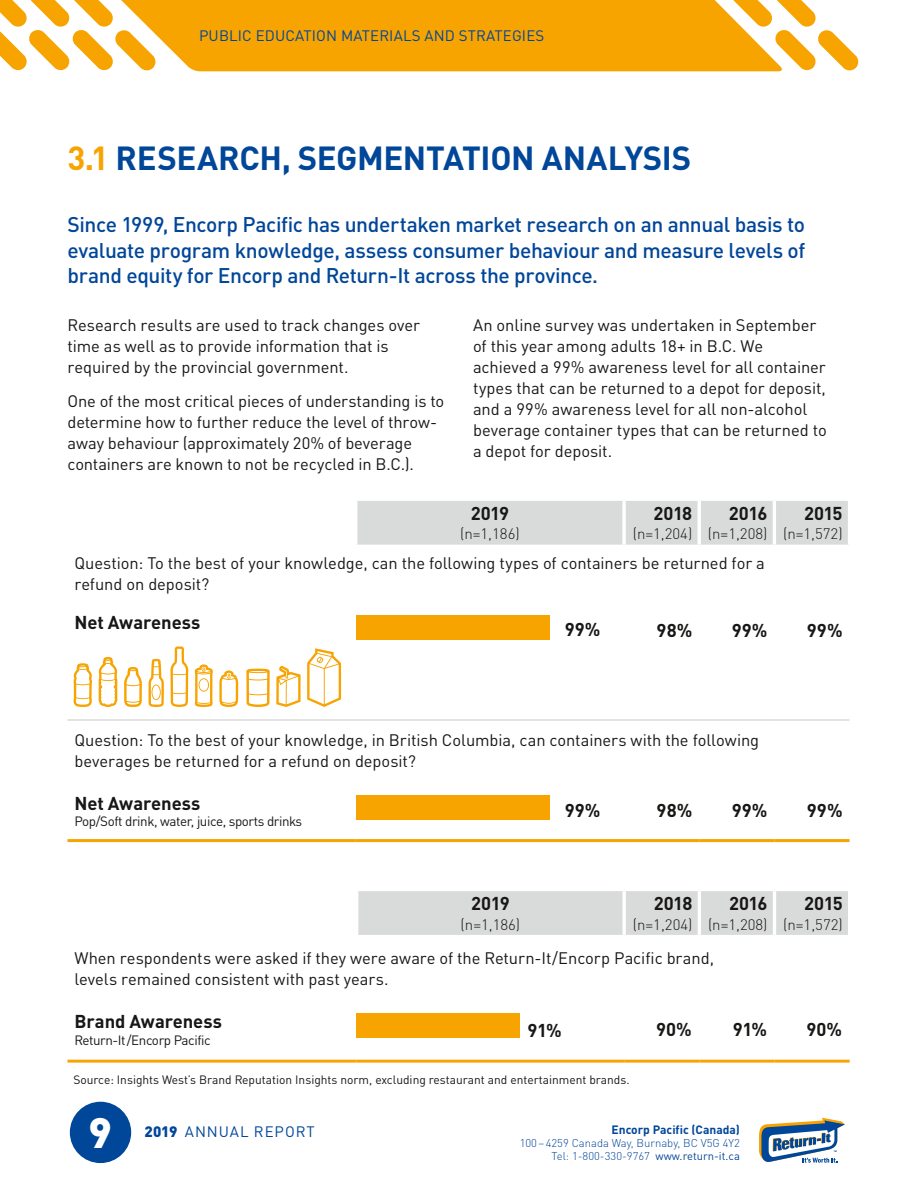
<style>
.page{position:relative;width:918px;height:1188px;background:#fff}
.page>*{position:absolute;margin:0;border:0;box-sizing:border-box;transform-origin:0 0}
.t1{font:900 42px "DIN Pro";color:#fff}
.t2{font:700 33px "DIN Pro";letter-spacing:-.01em;color:#004699}
.t3{font:500 21px/25.5px "DIN Pro";letter-spacing:-.02em;color:#004699;text-align:justify}
.t4{font:700 18.45px "DIN Pro";letter-spacing:-.005em;color:#181716}
.t5{font:16.5px/21px "DIN Pro";letter-spacing:-.005em;color:#181716}
.t6{font:300 15px "DIN Pro";color:#181716}
.t7{font:15px "DIN Pro";letter-spacing:.01em;color:#004699}
.t8{font:15px "DIN Pro";letter-spacing:.06em;color:#004699}
.t9{font:13.35px "DIN Pro";letter-spacing:-.03em;color:#181716}
.t10{font:12px "DIN Pro";color:#181716}
.t11{font:700 12px "DIN Pro";color:#004699}
.t12{font:300 11.25px/12.8px "DIN Pro";color:#004699;text-align:right}
.s1{color:#f7a300}
.s2{font-weight:900}
.s3{font-weight:400}
</style>
<div class="page">
<svg style="left:0;top:0;width:110px;height:71px"></svg>
<svg style="left:783px;top:0;width:76px;height:71px"></svg>
<svg style="left:110px;top:0;width:673px;height:71px;background:#f7aa16"></svg>
<svg style="left:759px;top:1117px;width:86px;height:46px"></svg>
<div style="left:70px;top:1102px;width:61px;height:61px;background:#004699;border-radius:50%"></div>
<div style="left:357px;top:501px;width:491px;height:44px;background:#d9dada"></div>
<hr style="left:622px;top:501px;width:4px;height:44px;background:#f4f4f4">
<hr style="left:698px;top:501px;width:3px;height:44px;background:#fff">
<hr style="left:773px;top:501px;width:3px;height:44px;background:#fff">
<hr style="left:68px;top:719px;width:288px;height:2px;background:#d9dada">
<hr style="left:356px;top:719px;width:268px;height:2px;background:#d9dada">
<hr style="left:624px;top:719px;width:75px;height:2px;background:#d9dada">
<hr style="left:699px;top:719px;width:75px;height:2px;background:#d9dada">
<hr style="left:774px;top:719px;width:76px;height:2px;background:#d9dada">
<hr style="left:68px;top:839px;width:288px;height:3px;background:#f7a300">
<hr style="left:356px;top:839px;width:268px;height:3px;background:#f7a300">
<hr style="left:624px;top:839px;width:75px;height:3px;background:#f7a300">
<hr style="left:699px;top:839px;width:75px;height:3px;background:#f7a300">
<hr style="left:774px;top:839px;width:76px;height:3px;background:#f7a300">
<div style="left:356px;top:615px;width:194px;height:24px;background:#f7a300"></div>
<div style="left:356px;top:796px;width:194px;height:24px;background:#f7a300"></div>
<svg style="left:276px;top:666px;width:25px;height:41px"></svg>
<svg style="left:124px;top:667px;width:18px;height:40px"></svg>
<svg style="left:171px;top:647px;width:17px;height:60px"></svg>
<svg style="left:149px;top:659px;width:15px;height:48px"></svg>
<svg style="left:307px;top:648px;width:34px;height:59px"></svg>
<svg style="left:74px;top:663px;width:18px;height:44px"></svg>
<svg style="left:99px;top:657px;width:18px;height:50px"></svg>
<svg style="left:219px;top:670px;width:19px;height:37px"></svg>
<svg style="left:195px;top:664px;width:18px;height:43px"></svg>
<svg style="left:246px;top:669px;width:24px;height:38px"></svg>
<div style="left:358px;top:891px;width:490px;height:44px;background:#d9dada"></div>
<hr style="left:623px;top:891px;width:3px;height:44px;background:#fff">
<hr style="left:698px;top:891px;width:3px;height:44px;background:#fff">
<hr style="left:773px;top:891px;width:3px;height:44px;background:#fff">
<hr style="left:68px;top:1060px;width:289px;height:3px;background:#f7a300">
<hr style="left:357px;top:1060px;width:267px;height:3px;background:#f7a300">
<hr style="left:624px;top:1060px;width:75px;height:3px;background:#f7a300">
<hr style="left:699px;top:1060px;width:76px;height:3px;background:#f7a300">
<hr style="left:775px;top:1060px;width:75px;height:3px;background:#f7a300">
<div style="left:357px;top:1014px;width:163px;height:24px;background:#f7a300"></div>
<p class="t7" style="left:199px;top:23px;width:347px">PUBLIC EDUCATION MATERIALS AND STRATEGIES</p>
<h2 class="t2" style="left:68px;top:131px;width:625px"><span class="s1">3.1</span> RESEARCH, SEGMENTATION ANALYSIS</h2>
<p class="t3" style="left:68px;top:209px;width:739px">Since 1999, Encorp Pacific has undertaken market research on an annual basis to evaluate program knowledge, assess consumer behaviour and measure levels of brand equity for Encorp and Return-It across the province.</p>
<p class="t5" style="left:68px;top:313px;width:354px">Research results are used to track changes over time as well as to provide information that is required by the provincial government.</p>
<p class="t5" style="left:68px;top:389px;width:378px">One of the most critical pieces of understanding is to determine how to further reduce the level of throw&shy;away behaviour (approximately 20% of beverage containers are known to not be recycled in B.C.).</p>
<p class="t5" style="left:473px;top:313px;width:355px">An online survey was undertaken in September of this year among adults 18+ in B.C. We achieved a 99% awareness level for all container types that can be returned to a depot for deposit, and a 99% awareness level for all non-alcohol beverage container types that can be returned to a depot for deposit.</p>
<p class="t4" style="left:471px;top:498px;width:40px">2019</p>
<p class="t6" style="left:460px;top:522px;width:61px">(n=1,186)</p>
<p class="t4" style="left:654px;top:498px;width:40px">2018</p>
<p class="t6" style="left:633px;top:522px;width:61px">(n=1,204)</p>
<p class="t4" style="left:729px;top:498px;width:40px">2016</p>
<p class="t6" style="left:708px;top:522px;width:61px">(n=1,208)</p>
<p class="t4" style="left:804px;top:498px;width:40px">2015</p>
<p class="t6" style="left:783px;top:522px;width:61px">(n=1,572)</p>
<p class="t5" style="left:74px;top:551px;width:692px">Question: To the best of your knowledge, can the following types of containers be returned for a refund on deposit?</p>
<p class="t4" style="left:74px;top:607px;width:128px">Net Awareness</p>
<p class="t4" style="left:565px;top:614px;width:37px">99%</p>
<p class="t4" style="left:657px;top:615px;width:37px">98%</p>
<p class="t4" style="left:732px;top:615px;width:37px">99%</p>
<p class="t4" style="left:807px;top:615px;width:37px">99%</p>
<p class="t5" style="left:74px;top:728px;width:686px">Question: To the best of your knowledge, in British Columbia, can containers with the following beverages be returned for a refund on deposit?</p>
<p class="t4" style="left:74px;top:788px;width:128px">Net Awareness</p>
<p class="t9" style="left:74px;top:811px;width:229px">Pop/Soft drink, water, juice, sports drinks</p>
<p class="t4" style="left:565px;top:795px;width:37px">99%</p>
<p class="t4" style="left:657px;top:795px;width:37px">98%</p>
<p class="t4" style="left:732px;top:795px;width:37px">99%</p>
<p class="t4" style="left:807px;top:795px;width:37px">99%</p>
<p class="t4" style="left:471px;top:888px;width:40px">2019</p>
<p class="t6" style="left:461px;top:913px;width:61px">(n=1,186)</p>
<p class="t4" style="left:654px;top:888px;width:40px">2018</p>
<p class="t6" style="left:633px;top:913px;width:61px">(n=1,204)</p>
<p class="t4" style="left:729px;top:888px;width:40px">2016</p>
<p class="t6" style="left:708px;top:913px;width:61px">(n=1,208)</p>
<p class="t4" style="left:804px;top:888px;width:40px">2015</p>
<p class="t6" style="left:783px;top:913px;width:61px">(n=1,572)</p>
<p class="t5" style="left:74px;top:945px;width:641px">When respondents were asked if they were aware of the Return-It/Encorp Pacific brand, levels remained consistent with past years.</p>
<p class="t4" style="left:74px;top:1006px;width:149px">Brand Awareness</p>
<p class="t9" style="left:74px;top:1029px;width:138px">Return-It/Encorp Pacific</p>
<p class="t4" style="left:527px;top:1014px;width:36px">91%</p>
<p class="t4" style="left:656px;top:1013px;width:37px">90%</p>
<p class="t4" style="left:733px;top:1013px;width:36px">91%</p>
<p class="t4" style="left:807px;top:1013px;width:37px">90%</p>
<p class="t10" style="left:73px;top:1070px;width:558px">Source: Insights West’s Brand Reputation Insights norm, excluding restaurant and entertainment brands.</p>
<h1 class="t1" style="left:88px;top:1096px;width:25px">9</h1>
<p class="t8" style="left:145px;top:1120px;width:172px"><span class="s2">2019</span> ANNUAL REPORT</p>
<p class="t11" style="left:612px;top:1120px;width:130px">Encorp Pacific (Canada)</p>
<p class="t12" style="left:520px;top:1136px;width:222px">100–4259 Canada Way, Burnaby, BC V5G 4Y2<br>Tel: 1-800-330-9767 <span class="s3">www.return-it.ca</span></p>
</div>
